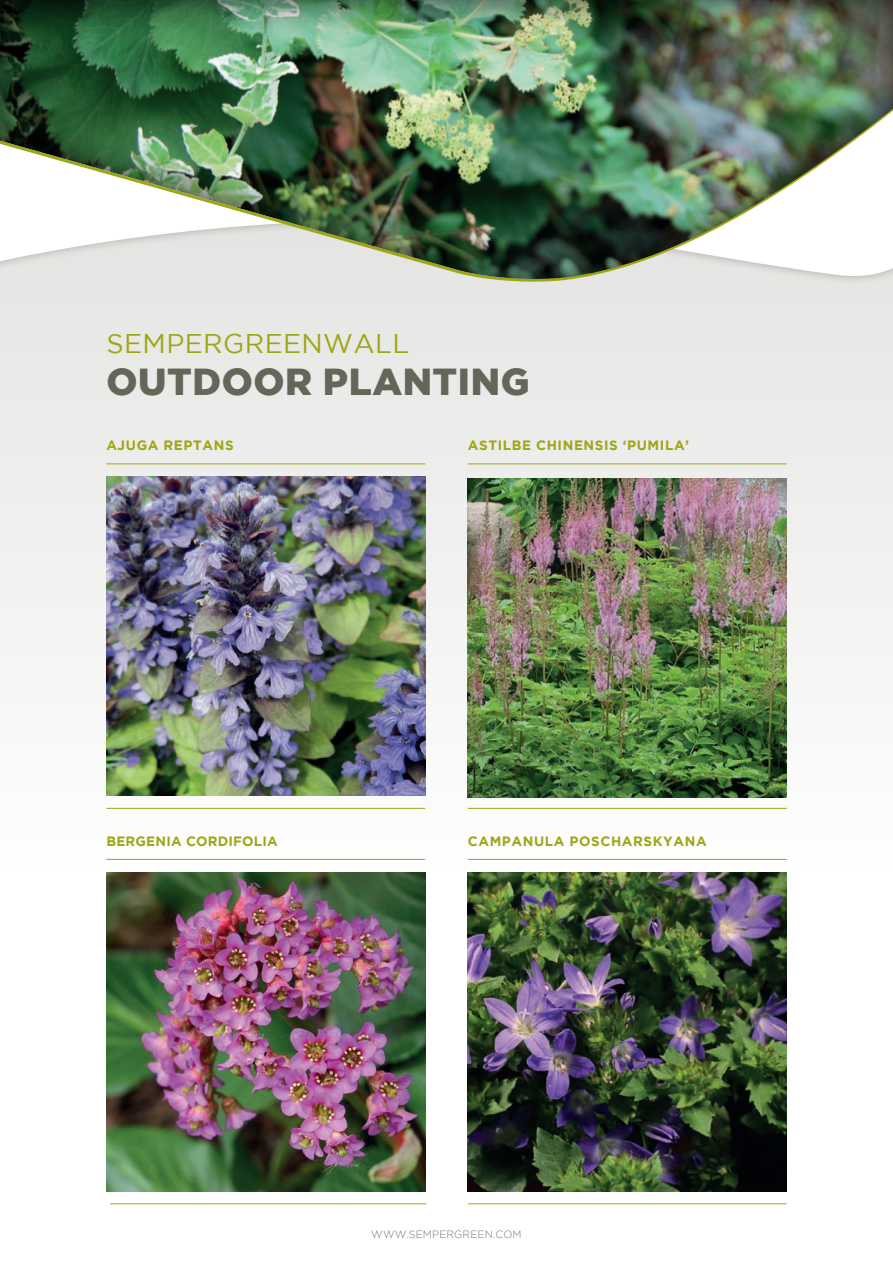
<style>
.page{position:relative;width:893px;height:1263px;background:#fff}
.page>*{position:absolute;margin:0;border:0;box-sizing:border-box;transform-origin:0 0}
.t1{font:900 37.5px "Gotham";letter-spacing:.015em;color:#65655a}
.t2{font:27px "Gotham";letter-spacing:.015em;color:#9ea615}
.t3{font:700 13.5px "Gotham";letter-spacing:.045em;color:#9ea615}
.t4{font:700 13.5px "Gotham";letter-spacing:.015em;color:#9ea615}
.t5{font:300 10.5px "Gotham";letter-spacing:.015em;color:#76756b}
</style>
<div class="page">
<div style="left:0;top:0;width:893px;height:1263px;background:linear-gradient(to right,#f5f5f3,#f5f5f3)"></div>
<div style="left:0;top:283px;width:893px;height:46px;background:#e7e7e5"></div>
<img style="left:0;top:0;width:893px;height:280px">
<img style="left:468px;top:478px;width:319px;height:319px">
<hr style="left:106px;top:859px;width:319px;height:1px;background:#9ea615">
<hr style="left:468px;top:859px;width:319px;height:1px;background:#9ea615">
<hr style="left:110px;top:1203px;width:316px;height:1px;background:#9ea615">
<hr style="left:468px;top:1203px;width:319px;height:1px;background:#9ea615">
<hr style="left:106px;top:463px;width:319px;height:1px;background:#9ea615">
<hr style="left:468px;top:463px;width:319px;height:1px;background:#9ea615">
<hr style="left:106px;top:808px;width:319px;height:1px;background:#9ea615">
<hr style="left:468px;top:808px;width:319px;height:1px;background:#9ea615">
<img style="left:106px;top:476px;width:319px;height:319px">
<img style="left:106px;top:872px;width:319px;height:319px">
<img style="left:468px;top:872px;width:319px;height:319px">
<h2 class="t2" style="left:106px;top:328px;width:304px">SEMPERGREENWALL</h2>
<h1 class="t1" style="left:107px;top:360px;width:424px">OUTDOOR PLANTING</h1>
<p class="t3" style="left:106px;top:437px;width:129px">AJUGA REPTANS</p>
<p class="t3" style="left:468px;top:437px;width:223px">ASTILBE CHINENSIS ‘PUMILA’</p>
<p class="t4" style="left:106px;top:833px;width:173px">BERGENIA CORDIFOLIA</p>
<p class="t3" style="left:468px;top:833px;width:240px">CAMPANULA POSCHARSKYANA</p>
<p class="t5" style="left:371px;top:1228px;width:152px">WWW.SEMPERGREEN.COM</p>
</div>
